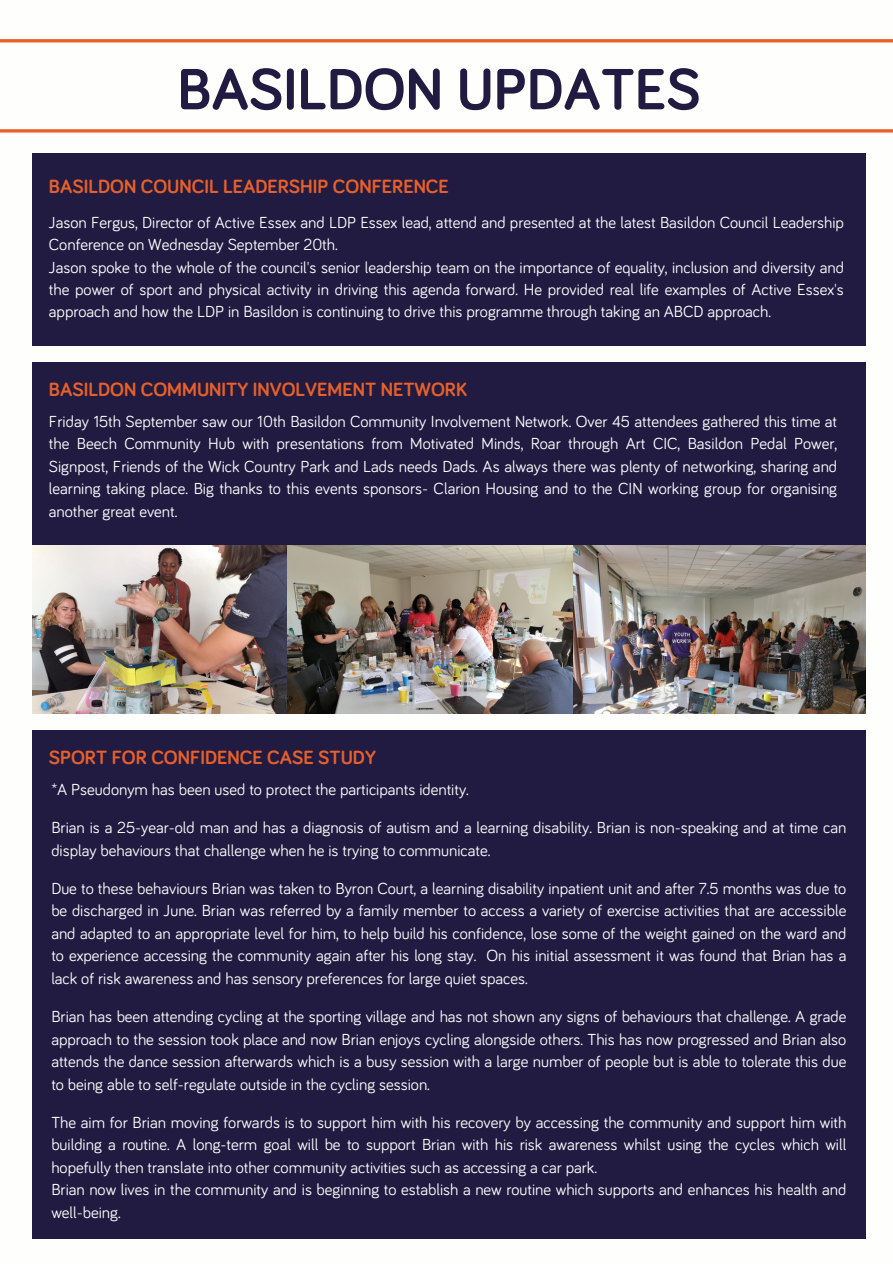
<style>
.page{position:relative;width:893px;height:1264px;background:#fff}
.page>*{position:absolute;margin:0;border:0;box-sizing:border-box;transform-origin:0 0}
.t1{font:700 60px "Bariol";color:#211b41}
.t2{font:700 19.8px "Bariol";color:#e7602b}
.t3{font:16.5px/22.5px "Bariol";color:#fefefd;text-align:justify}
.t4{font:16.5px/22.5px "Bariol";color:#fff;text-align:justify}
</style>
<div class="page">
<svg style="left:0;top:129px;width:892px;height:4px"></svg>
<div style="left:32px;top:153px;width:833px;height:193px;background:#211b41"></div>
<hr style="left:0;top:39px;width:892px;height:3px;background:#eb6028">
<div style="left:32px;top:362px;width:833px;height:247px;background:#211b41"></div>
<img style="left:32px;top:545px;width:833px;height:169px">
<div style="left:32px;top:730px;width:833px;height:508px;background:#211b41"></div>
<p class="t1" style="left:177px;top:62px;width:524px">BASILDON UPDATES</p>
<p class="t2" style="left:49px;top:177px;width:401px">BASILDON COUNCIL LEADERSHIP CONFERENCE</p>
<p class="t4" style="left:49px;top:211px;width:796px">Jason Fergus, Director of Active Essex and LDP Essex lead, attend and presented at the latest Basildon Council Leadership<br>Conference on Wednesday September 20th.</p>
<p class="t4" style="left:49px;top:256px;width:796px">Jason spoke to the whole of the council's senior leadership team on the importance of equality, inclusion and diversity and the power of sport and physical activity in driving this agenda forward. He provided real life examples of Active Essex's approach and how the LDP in Basildon is continuing to drive this programme through taking an ABCD approach.</p>
<p class="t2" style="left:49px;top:380px;width:419px">BASILDON COMMUNITY INVOLVEMENT NETWORK</p>
<p class="t4" style="left:49px;top:410px;width:789px">Friday 15th September saw our 10th Basildon Community Involvement Network. Over 45 attendees gathered this time at the Beech Community Hub with presentations from Motivated Minds, Roar through Art CIC, Basildon Pedal Power, Signpost, Friends of the Wick Country Park and Lads needs Dads. As always there was plenty of networking, sharing and learning taking place. Big thanks to this events sponsors- Clarion Housing and to the CIN working group for organising another great event.</p>
<p class="t2" style="left:49px;top:748px;width:328px">SPORT FOR CONFIDENCE CASE STUDY</p>
<p class="t3" style="left:51px;top:779px;width:419px">*A Pseudonym has been used to protect the participants identity.</p>
<p class="t3" style="left:51px;top:817px;width:796px">Brian is a 25-year-old man and has a diagnosis of autism and a learning disability. Brian is non-speaking and at time can display behaviours that challenge when he is trying to communicate.</p>
<p class="t3" style="left:51px;top:877px;width:796px">Due to these behaviours Brian was taken to Byron Court, a learning disability inpatient unit and after 7.5 months was due to be discharged in June. Brian was referred by a family member to access a variety of exercise activities that are accessible and adapted to an appropriate level for him, to help build his confidence, lose some of the weight gained on the ward and to experience accessing the community again after his long stay. On his initial assessment it was found that Brian has a lack of risk awareness and has sensory preferences for large quiet spaces.</p>
<p class="t3" style="left:51px;top:1006px;width:796px">Brian has been attending cycling at the sporting village and has not shown any signs of behaviours that challenge. A grade approach to the session took place and now Brian enjoys cycling alongside others. This has now progressed and Brian also attends the dance session afterwards which is a busy session with a large number of people but is able to tolerate this due to being able to self-regulate outside in the cycling session.</p>
<p class="t3" style="left:51px;top:1111px;width:796px">The aim for Brian moving forwards is to support him with his recovery by accessing the community and support him with building a routine. A long-term goal will be to support Brian with his risk awareness whilst using the cycles which will hopefully then translate into other community activities such as accessing a car park.</p>
<p class="t3" style="left:51px;top:1179px;width:796px">Brian now lives in the community and is beginning to establish a new routine which supports and enhances his health and well-being.</p>
</div>
